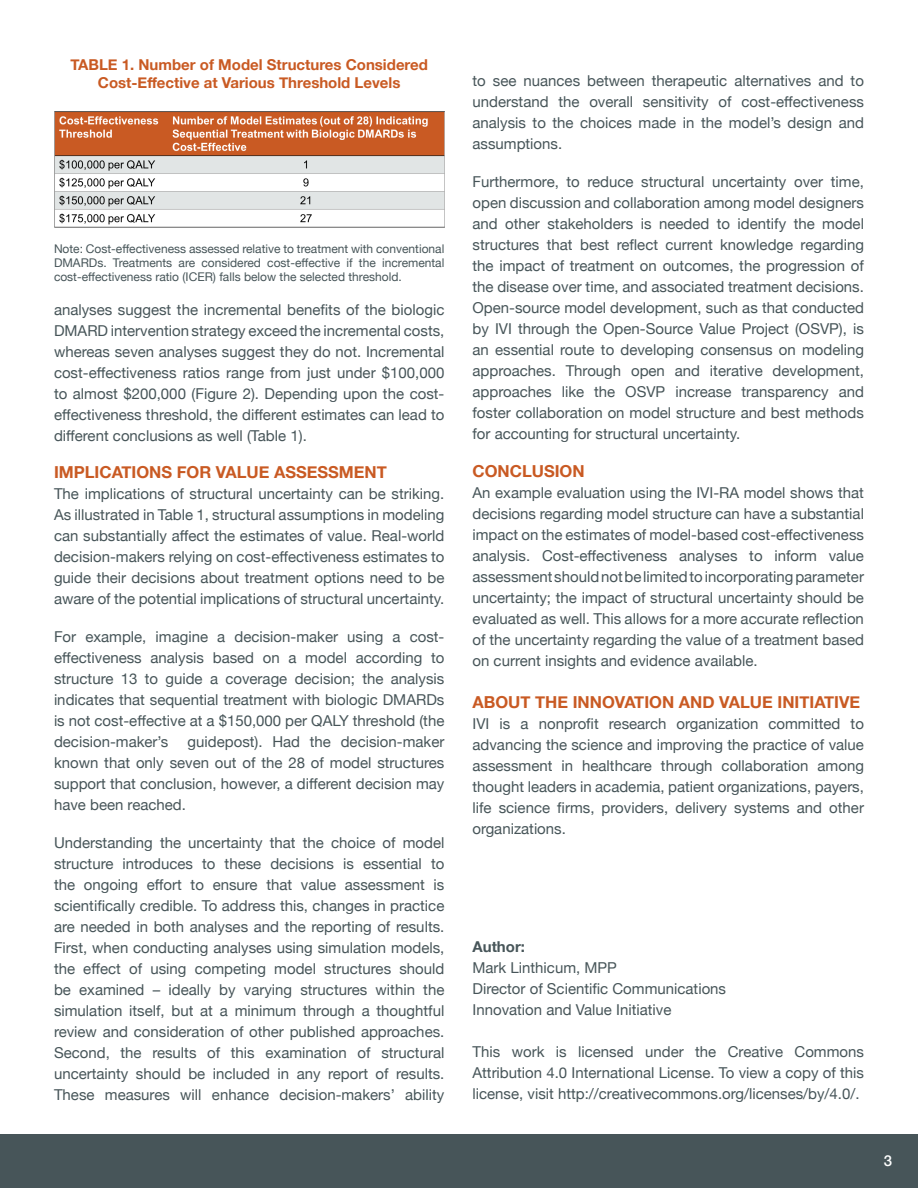
<style>
.page{position:relative;width:918px;height:1188px;background:#fff}
.page>*{position:absolute;margin:0;border:0;box-sizing:border-box;transform-origin:0 0}
.Core_Heading{font:700 16.5px "Helvetica Neue";color:#c95a23}
.Body_text{font:15px/21px "Helvetica Neue";color:#475559;text-align:justify}
.Core_Heading-2{font:15px/21px "Helvetica Neue";color:#475559;text-align:justify}
.Core_Heading-3{font:700 15px/18px "Helvetica Neue";color:#c95a23;text-align:center}
.Body_text-2{font:700 15px "Helvetica Neue";color:#475559}
.Core_Heading-4{font:500 15px "Helvetica Neue";color:#fff}
.Body_text-3{font:12px/14.4px "Helvetica Neue";color:#475559;text-align:justify}
</style>
<div class="page">
<div style="left:0;top:1134px;width:918px;height:54px;background:#475559"></div>
<img style="left:54px;top:111px;width:390px;height:117px">
<p class="Core_Heading-3" style="left:70px;top:56px;width:359px">TABLE 1. Number of Model Structures Considered<br>Cost-Effective at Various Threshold Levels</p>
<p class="Body_text-3" style="left:54px;top:242px;width:392px">Note: Cost-effectiveness assessed relative to treatment with conventional DMARDs. Treatments are considered cost-effective if the incremental cost-effectiveness ratio (ICER) falls below the selected threshold.</p>
<p class="Body_text" style="left:54px;top:300px;width:392px">analyses suggest the incremental benefits of the biologic DMARD intervention strategy exceed the incremental costs, whereas seven analyses suggest they do not. Incremental cost-effectiveness ratios range from just under $100,000 to almost $200,000 (Figure 2). Depending upon the cost&shy;effectiveness threshold, the different estimates can lead to different conclusions as well (Table 1).</p>
<p class="Core_Heading" style="left:54px;top:460px;width:334px">IMPLICATIONS FOR VALUE ASSESSMENT</p>
<p class="Body_text" style="left:54px;top:485px;width:392px">The implications of structural uncertainty can be striking.<br>As illustrated in Table 1, structural assumptions in modeling can substantially affect the estimates of value. Real-world decision-makers relying on cost-effectiveness estimates to guide their decisions about treatment options need to be aware of the potential implications of structural uncertainty.</p>
<p class="Body_text" style="left:54px;top:627px;width:392px">For example, imagine a decision-maker using a cost&shy;effectiveness analysis based on a model according to structure 13 to guide a coverage decision; the analysis indicates that sequential treatment with biologic DMARDs is not cost-effective at a $150,000 per QALY threshold (the decision-maker’s</p>
<p class="Body_text" style="left:54px;top:732px;width:392px;text-indent:134px">guidepost). Had the decision-maker known that only seven out of the 28 of model structures support that conclusion, however, a different decision may have been reached.</p>
<p class="Body_text" style="left:54px;top:833px;width:392px">Understanding the uncertainty that the choice of model structure introduces to these decisions is essential to the ongoing effort to ensure that value assessment is scientifically credible. To address this, changes in practice are needed in both analyses and the reporting of results.<br>First, when conducting analyses using simulation models, the effect of using competing model structures should be examined – ideally by varying structures within the simulation itself, but at a minimum through a thoughtful review and consideration of other published approaches.<br>Second, the results of this examination of structural uncertainty should be included in any report of results.<br>These measures will enhance decision-makers’ ability</p>
<p class="Body_text" style="left:472px;top:71px;width:393px">to see nuances between therapeutic alternatives and to understand the overall sensitivity of cost-effectiveness analysis to the choices made in the model’s design and assumptions.</p>
<p class="Body_text" style="left:472px;top:172px;width:393px">Furthermore, to reduce structural uncertainty over time, open discussion and collaboration among model designers and other stakeholders is needed to identify the model structures that best reflect current knowledge regarding the impact of treatment on outcomes, the progression of the disease over time, and associated treatment decisions.<br>Open-source model development, such as that conducted by IVI through the Open-Source Value Project (OSVP), is an essential route to developing consensus on modeling approaches. Through open and iterative development, approaches like the OSVP increase transparency and foster collaboration on model structure and best methods for accounting for structural uncertainty.</p>
<p class="Core_Heading" style="left:472px;top:458px;width:114px">CONCLUSION</p>
<p class="Core_Heading-2" style="left:472px;top:483px;width:393px">An example evaluation using the IVI-RA model shows that decisions regarding model structure can have a substantial impact on the estimates of model-based cost-effectiveness analysis. Cost-effectiveness analyses to inform value assessment should not be limited to incorporating parameter uncertainty; the impact of structural uncertainty should be evaluated as well. This allows for a more accurate reflection of the uncertainty regarding the value of a treatment based on current insights and evidence available.</p>
<p class="Core_Heading" style="left:472px;top:689px;width:389px">ABOUT THE INNOVATION AND VALUE INITIATIVE</p>
<p class="Body_text" style="left:472px;top:714px;width:393px">IVI is a nonprofit research organization committed to advancing the science and improving the practice of value assessment in healthcare through collaboration among thought leaders in academia, patient organizations, payers, life science firms, providers, delivery systems and other organizations.</p>
<p class="Body_text-2" style="left:472px;top:935px;width:54px">Author:</p>
<p class="Body_text" style="left:472px;top:958px;width:146px">Mark Linthicum, MPP</p>
<p class="Body_text" style="left:472px;top:979px;width:255px">Director of Scientific Communications</p>
<p class="Body_text" style="left:472px;top:1000px;width:200px">Innovation and Value Initiative</p>
<p class="Body_text" style="left:472px;top:1042px;width:393px">This work is licensed under the Creative Commons Attribution 4.0 International License. To view a copy of this license, visit http://creativecommons.org/licenses/by/4.0/.</p>
<p class="Core_Heading-4" style="left:884px;top:1149px;width:10px">3</p>
</div>
